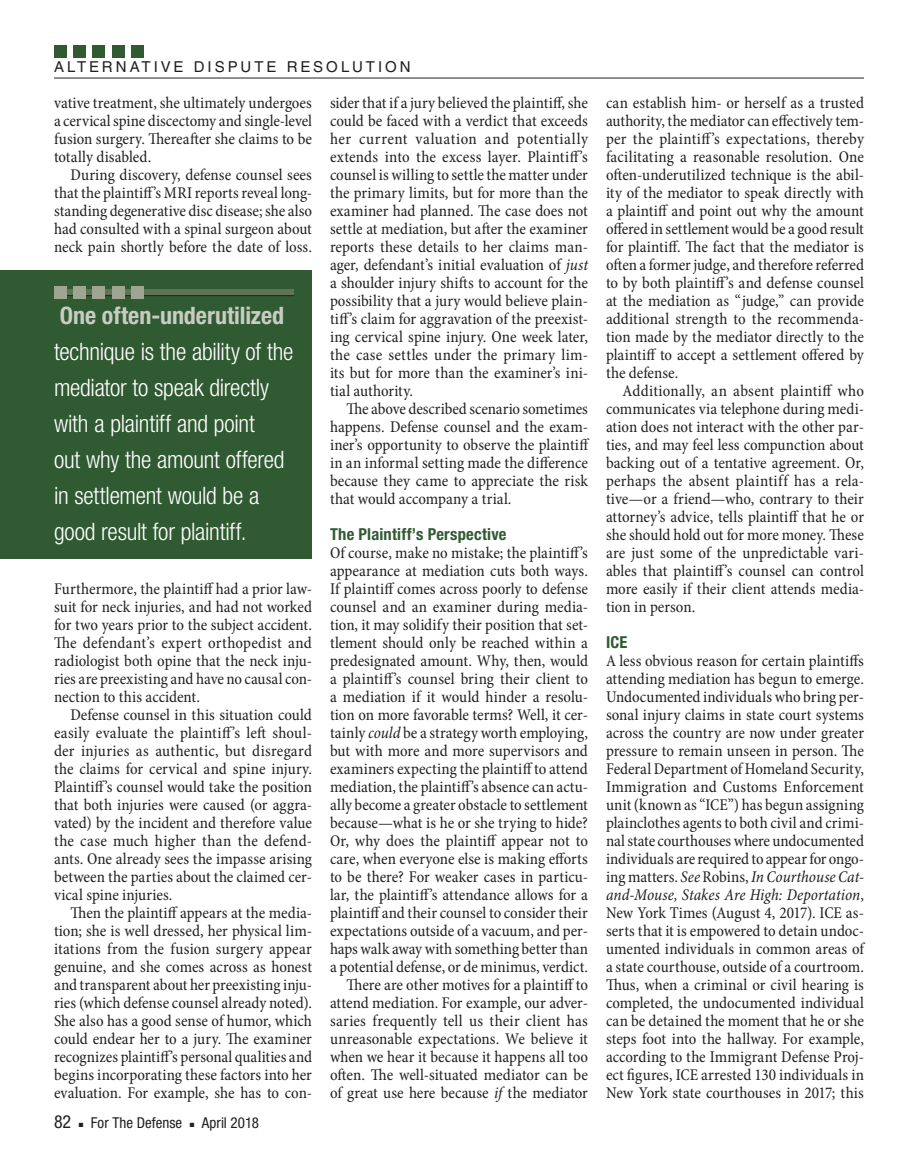
<style>
.page{position:relative;width:918px;height:1175px;background:#fff}
.page>*{position:absolute;margin:0;border:0;box-sizing:border-box;transform-origin:0 0}
.pullout_LH_block{font:300 condensed 24px/36px "Helvetica Neue";letter-spacing:-.01em;color:#fff}
.folio_left{font:condensed 18px "Helvetica Neue";color:#231f20}
.body_para_ind{font:condensed 16.5px/18px "Minion Pro";color:#231f20;text-align:justify}
.body_no_ind_tighter{font:condensed 16.5px/18px "Minion Pro";letter-spacing:.005em;color:#231f20;text-align:justify}
.body_no_ind{font:condensed 16.5px/18px "Minion Pro";letter-spacing:-.005em;color:#231f20;text-align:justify}
.subhead_1{font:700 condensed 16.5px "Helvetica Neue";letter-spacing:.015em;color:#305a32}
.t1{font:15px "Helvetica";letter-spacing:.195em;color:#231f20}
.folio_left-2{font:condensed 15px "Helvetica Neue";color:#231f20}
.s1{font-style:italic}
.s2{font-weight:700;color:#c9ccc1}
</style>
<div class="page">
<hr style="left:54px;top:78px;width:810px;height:1px;background:#231f20">
<div style="left:54px;top:45px;width:12px;height:12px;background:#305a32"></div>
<div style="left:73px;top:45px;width:13px;height:12px;background:#305a32"></div>
<div style="left:93px;top:45px;width:12px;height:12px;background:#305a32"></div>
<div style="left:112px;top:45px;width:13px;height:12px;background:#305a32"></div>
<div style="left:132px;top:45px;width:12px;height:12px;background:#305a32"></div>
<div style="left:0;top:270px;width:312px;height:288px;background:#305a32"></div>
<div style="left:54px;top:290px;width:240px;height:6px;background:#5f7452"></div>
<hr style="left:54px;top:295px;width:240px;height:1px;background:#231f20">
<div style="left:54px;top:286px;width:12px;height:13px;background:#9ea692"></div>
<div style="left:73px;top:286px;width:13px;height:13px;background:#9ea692"></div>
<div style="left:93px;top:286px;width:12px;height:13px;background:#9ea692"></div>
<div style="left:112px;top:286px;width:13px;height:13px;background:#9ea692"></div>
<div style="left:132px;top:286px;width:12px;height:13px;background:#9ea692"></div>
<p class="t1" style="left:54px;top:58px;width:358px">ALTERNATIVE DISPUTE RESOLUTION</p>
<p class="body_para_ind" style="left:54px;top:94px;width:260px">vative treatment, she ultimately undergoes a cervical spine discectomy and single-level fusion surgery. Thereafter she claims to be totally disabled.</p>
<p class="body_para_ind" style="left:54px;top:166px;width:260px;text-indent:16px">During discovery, defense counsel sees that the plaintiff’s MRI reports reveal long&shy;standing degenerative disc disease; she also had consulted with a spinal surgeon about neck pain shortly before the date of loss.</p>
<p class="body_para_ind" style="left:330px;top:94px;width:260px">sider that if a jury believed the plaintiff, she could be faced with a verdict that exceeds her current valuation and potentially extends into the excess layer. Plaintiff’s counsel is willing to settle the matter under the primary limits, but for more than the examiner had planned. The case does not settle at mediation, but after the examiner reports these details to her claims man&shy;ager, defendant’s initial evaluation of <span class="s1">just </span>a shoulder injury shifts to account for the possibility that a jury would believe plain&shy;tiff’s claim for aggravation of the preexist&shy;ing cervical spine injury. One week later, the case settles under the primary lim&shy;its but for more than the examiner’s ini&shy;tial authority.</p>
<p class="body_para_ind" style="left:330px;top:400px;width:261px;text-indent:16px">The above described scenario sometimes happens. Defense counsel and the exam&shy;iner’s opportunity to observe the plaintiff in an informal setting made the difference because they came to appreciate the risk that would accompany a trial.</p>
<p class="subhead_1" style="left:330px;top:524px;width:178px">The Plaintiff’s Perspective</p>
<p class="body_no_ind" style="left:330px;top:544px;width:260px">Of course, make no mistake; the plaintiff’s appearance at mediation cuts both ways.<br>If plaintiff comes across poorly to defense counsel and an examiner during media&shy;tion, it may solidify their position that set&shy;tlement should only be reached within a predesignated amount. Why, then, would a plaintiff’s counsel bring their client to a mediation if it would hinder a resolu&shy;tion on more favorable terms? Well, it cer&shy;tainly <span class="s1">could</span> be a strategy worth employing, but with more and more supervisors and examiners expecting the plaintiff to attend mediation, the plaintiff’s absence can actu&shy;ally become a greater obstacle to settlement because—what is he or she trying to hide?<br>Or, why does the plaintiff appear not to care, when everyone else is making efforts to be there? For weaker cases in particu&shy;lar, the plaintiff’s attendance allows for a plaintiff and their counsel to consider their expectations outside of a vacuum, and per&shy;haps walk away with something better than a potential defense, or de minimus, verdict.</p>
<p class="body_para_ind" style="left:330px;top:976px;width:260px;text-indent:16px">There are other motives for a plaintiff to attend mediation. For example, our adver&shy;saries frequently tell us their client has unreasonable expectations. We believe it when we hear it because it happens all too often. The well-situated mediator can be of great use here because <span class="s1">if</span> the mediator</p>
<p class="pullout_LH_block" style="left:54px;top:297px;width:241px"><span class="s2">One often-underutilized </span>technique is the ability of the mediator to speak directly with a plaintiff and point<br>out why the amount offered in settlement would be a good result for plaintiff.</p>
<p class="body_para_ind" style="left:54px;top:580px;width:260px">Furthermore, the plaintiff had a prior law&shy;suit for neck injuries, and had not worked for two years prior to the subject accident.<br>The defendant’s expert orthopedist and radiologist both opine that the neck inju&shy;ries are preexisting and have no causal con&shy;nection to this accident.</p>
<p class="body_para_ind" style="left:54px;top:706px;width:260px;text-indent:16px">Defense counsel in this situation could easily evaluate the plaintiff’s left shoul&shy;der injuries as authentic, but disregard the claims for cervical and spine injury.<br>Plaintiff’s counsel would take the position that both injuries were caused (or aggra&shy;vated) by the incident and therefore value the case much higher than the defend&shy;ants. One already sees the impasse arising between the parties about the claimed cer&shy;vical spine injuries.</p>
<p class="body_para_ind" style="left:54px;top:904px;width:260px;text-indent:16px">Then the plaintiff appears at the media&shy;tion; she is well dressed, her physical lim&shy;itations from the fusion surgery appear genuine, and she comes across as honest and transparent about her preexisting inju&shy;ries (which defense counsel already noted).<br>She also has a good sense of humor, which could endear her to a jury. The examiner recognizes plaintiff’s personal qualities and begins incorporating these factors into her evaluation. For example, she has to con-</p>
<p class="folio_left" style="left:54px;top:1111px;width:19px">82</p>
<p class="folio_left-2" style="left:79px;top:1114px;width:105px">■ For The Defense</p>
<p class="folio_left-2" style="left:190px;top:1114px;width:71px">■ April 2018</p>
<p class="body_para_ind" style="left:606px;top:94px;width:260px">can establish him- or herself as a trusted authority, the mediator can effectively tem&shy;per the plaintiff’s expectations, thereby facilitating a reasonable resolution. One often-underutilized technique is the abil&shy;ity of the mediator to speak directly with a plaintiff and point out why the amount offered in settlement would be a good result for plaintiff. The fact that the mediator is often a former judge, and therefore referred to by both plaintiff’s and defense counsel at the mediation as “judge,” can provide additional strength to the recommenda&shy;tion made by the mediator directly to the plaintiff to accept a settlement offered by the defense.</p>
<p class="body_para_ind" style="left:606px;top:382px;width:260px;text-indent:16px">Additionally, an absent plaintiff who communicates via telephone during medi&shy;ation does not interact with the other par&shy;ties, and may feel less compunction about backing out of a tentative agreement. Or, perhaps the absent plaintiff has a rela&shy;tive—or a friend—who, contrary to their attorney’s advice, tells plaintiff that he or she should hold out for more money. These are just some of the unpredictable vari&shy;ables that plaintiff’s counsel can control more easily if their client attends media&shy;tion in person.</p>
<p class="subhead_1" style="left:606px;top:632px;width:23px">ICE</p>
<p class="body_no_ind_tighter" style="left:606px;top:652px;width:260px">A less obvious reason for certain plaintiffs attending mediation has begun to emerge.<br>Undocumented individuals who bring per&shy;sonal injury claims in state court systems across the country are now under greater pressure to remain unseen in person. The Federal Department of Homeland Security, Immigration and Customs Enforcement unit (known as “ICE”) has begun assigning plainclothes agents to both civil and crimi&shy;nal state courthouses where undocumented individuals are required to appear for ongo&shy;ing matters. <span class="s1">See</span> Robins, <span class="s1">In Courthouse Cat&shy;and-Mouse, Stakes Are High: Deportation</span>, New York Times (August 4, 2017). ICE as&shy;serts that it is empowered to detain undoc&shy;umented individuals in common areas of a state courthouse, outside of a courtroom.<br>Thus, when a criminal or civil hearing is completed, the undocumented individual can be detained the moment that he or she steps foot into the hallway. For example, according to the Immigrant Defense Proj&shy;ect figures, ICE arrested 130 individuals in New York state courthouses in 2017; this</p>
</div>
